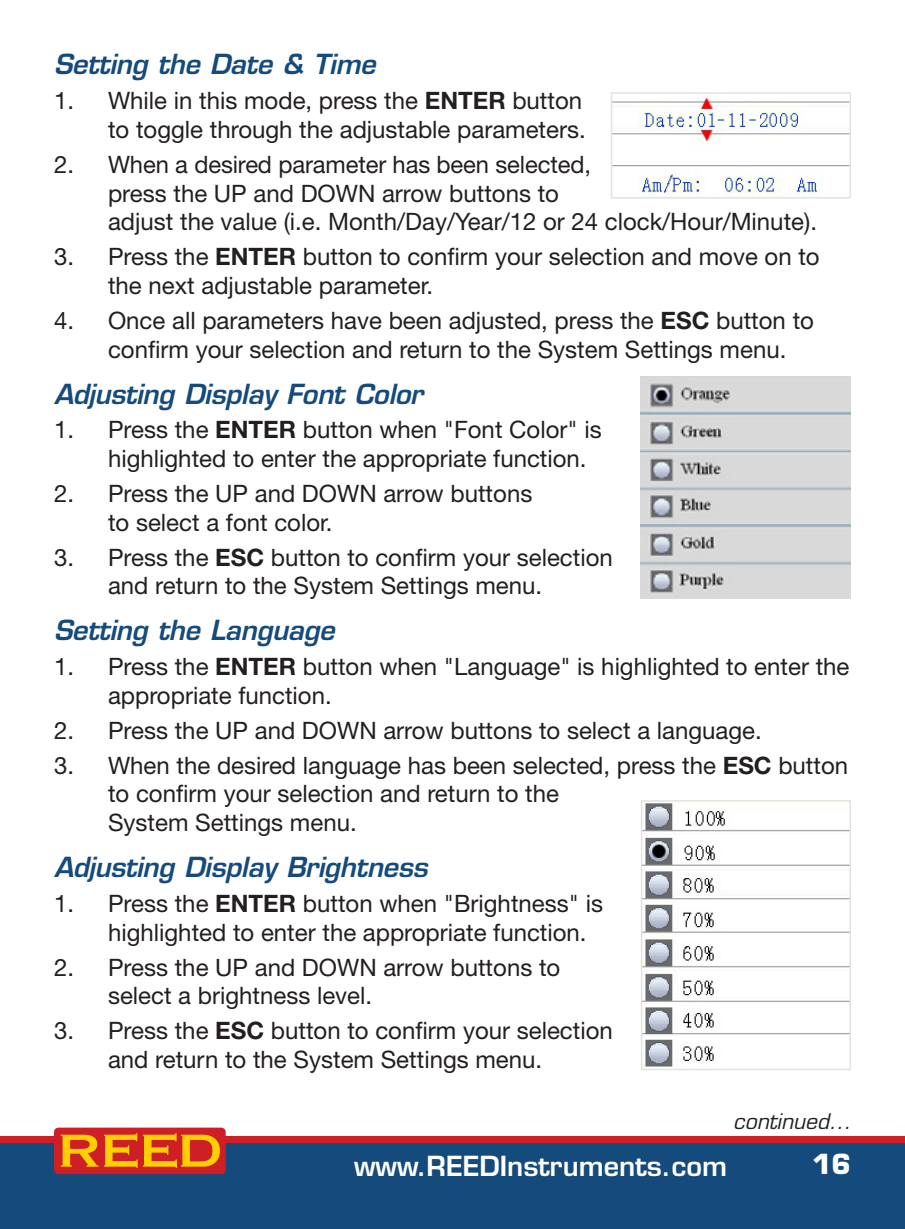
<style>
.page{position:relative;width:905px;height:1229px;background:#fff}
.page>*{position:absolute;margin:0;border:0;box-sizing:border-box;transform-origin:0 0}
.t1{font:italic 600 27px "Eurostile LT Std";letter-spacing:-.01em;color:#144a7c}
.t2{font:600 27px "Eurostile LT Std";color:#fff}
.t3{font:700 27px "Eurostile LT Std";color:#fff}
.t4{font:24px/28.8px "Helvetica Neue LT Std";color:#231f20}
.t5{font:italic 21px "Eurostile LT Std";color:#231f20}
.s1{font-weight:700}
</style>
<div class="page">
<div style="left:0;top:1137px;width:904px;height:91px;background:#144a7c"></div>
<div style="left:0;top:1136px;width:904px;height:6px;background:#cf1f26"></div>
<div style="left:54px;top:1127px;width:172px;height:47px;background:#cf1f26;border-radius:4px"></div>
<svg style="left:61px;top:1133px;width:159px;height:34px"></svg>
<svg style="left:611px;top:92px;width:240px;height:107px"></svg>
<img style="left:640px;top:376px;width:210px;height:222px">
<img style="left:643px;top:803px;width:204px;height:264px">
<div style="left:640px;top:800px;width:210px;height:270px;border:2px solid #e2e3e3"></div>
<p class="t1" style="left:54px;top:47px;width:323px">Setting the Date &amp; Time</p>
<p class="t4" style="left:54px;top:86px;width:533px;text-align:right">1. While in this mode, press the <span class="s1">ENTER</span> button to toggle through the adjustable parameters.</p>
<p class="t4" style="left:108px;top:149px;width:710px;text-indent:-54px">2. When a desired parameter has been selected,<br>press the UP and DOWN arrow buttons to<br>adjust the value (i.e. Month/Day/Year/12 or 24 clock/Hour/Minute).</p>
<p class="t4" style="left:108px;top:242px;width:713px;text-indent:-54px">3. Press the <span class="s1">ENTER</span> button to confirm your selection and move on to the next adjustable parameter.</p>
<p class="t4" style="left:108px;top:305px;width:707px;text-indent:-54px">4. Once all parameters have been adjusted, press the <span class="s1">ESC</span> button to confirm your selection and return to the System Settings menu.</p>
<p class="t1" style="left:54px;top:377px;width:370px">Adjusting Display Font Color</p>
<p class="t4" style="left:108px;top:415px;width:495px;text-indent:-54px">1. Press the <span class="s1">ENTER</span> button when "Font Color" is highlighted to enter the appropriate function.</p>
<p class="t4" style="left:108px;top:478px;width:426px;text-indent:-54px">2. Press the UP and DOWN arrow buttons to select a font color.</p>
<p class="t4" style="left:108px;top:542px;width:506px;text-indent:-54px">3. Press the <span class="s1">ESC</span> button to confirm your selection and return to the System Settings menu.</p>
<p class="t1" style="left:54px;top:613px;width:282px">Setting the Language</p>
<p class="t4" style="left:108px;top:652px;width:743px;text-indent:-54px">1. Press the <span class="s1">ENTER</span> button when "Language" is highlighted to enter the appropriate function.</p>
<p class="t4" style="left:54px;top:715px;width:709px">2. Press the UP and DOWN arrow buttons to select a language.</p>
<p class="t4" style="left:108px;top:750px;width:741px;text-indent:-54px">3. When the desired language has been selected, press the <span class="s1">ESC</span> button to confirm your selection and return to the<br>System Settings menu.</p>
<p class="t1" style="left:54px;top:850px;width:375px">Adjusting Display Brightness</p>
<p class="t4" style="left:108px;top:888px;width:496px;text-indent:-54px">1. Press the <span class="s1">ENTER</span> button when "Brightness" is highlighted to enter the appropriate function.</p>
<p class="t4" style="left:108px;top:952px;width:454px;text-indent:-54px">2. Press the UP and DOWN arrow buttons to select a brightness level.</p>
<p class="t4" style="left:108px;top:1015px;width:506px;text-indent:-54px">3. Press the <span class="s1">ESC</span> button to confirm your selection and return to the System Settings menu.</p>
<p class="t5" style="left:733px;top:1108px;width:119px">continued...</p>
<p class="t2" style="left:354px;top:1148px;width:374px">www.REEDInstruments.com</p>
<p class="t3" style="left:812px;top:1147px;width:40px">16</p>
</div>
